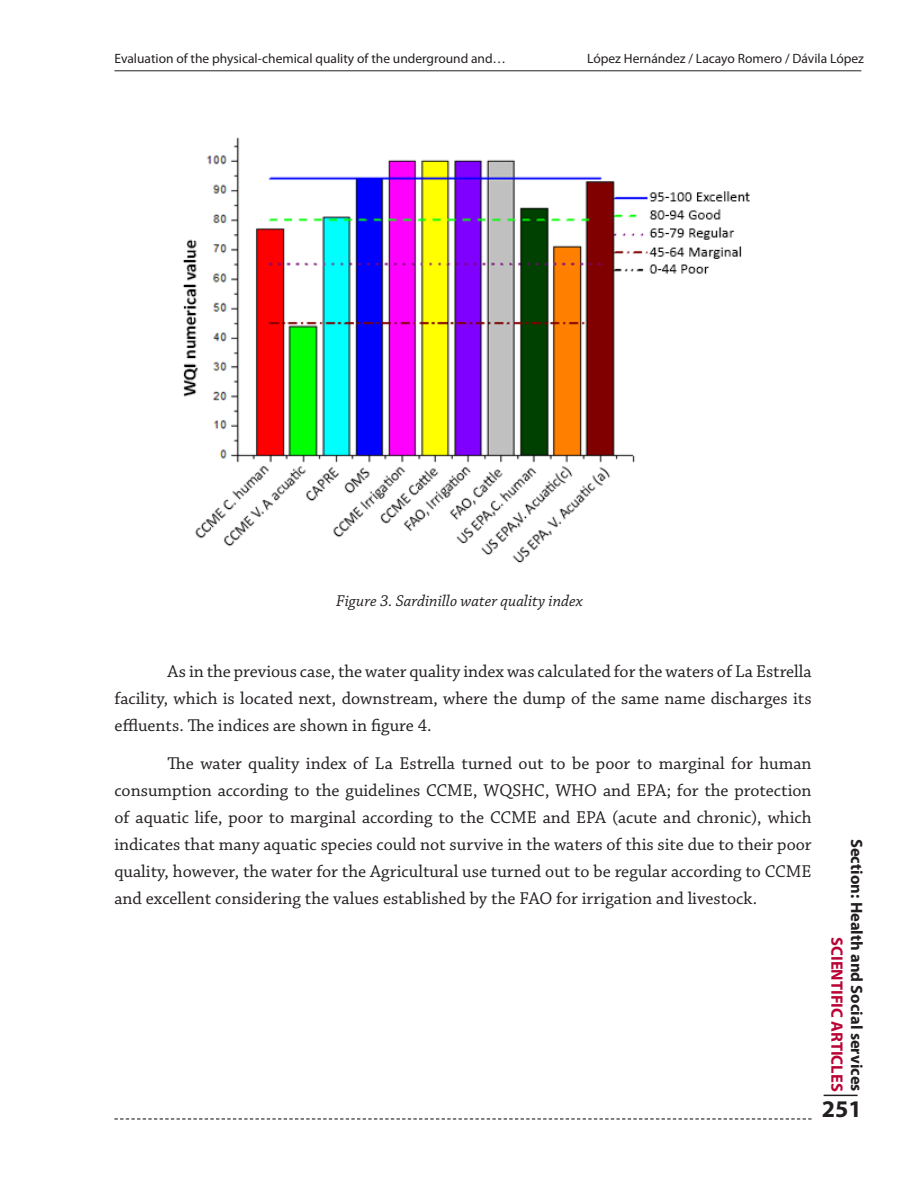
<style>
.page{position:relative;width:918px;height:1188px;background:#fff}
.page>*{position:absolute;margin:0;border:0;box-sizing:border-box;transform-origin:0 0}
.t1{font:700 24px "Myriad Pro";color:#231f20}
.t2{font:18px/27px "Chaparral Pro";color:#231f20;text-align:justify}
.t3{font:italic 16.5px "Chaparral Pro";color:#231f20}
.t4{font:700 16.5px "Myriad Pro";color:#231f20}
.t5{font:700 16.5px "Myriad Pro";color:#b90335}
.t6{font:13.5px "Myriad Pro";color:#231f20}
</style>
<div class="page">
<img style="left:183px;top:137px;width:567px;height:426px">
<hr style="left:114px;top:70px;width:747px;height:1px;background:#231f20">
<hr style="left:824px;top:1095px;width:34px;height:1px;background:#231f20">
<svg style="left:114px;top:1118px;width:698px;height:2px"></svg>
<p class="t6" style="left:114px;top:50px;width:393px">Evaluation of the physical-chemical quality of the underground and…</p>
<p class="t6" style="left:587px;top:50px;width:278px">López Hernández / Lacayo Romero / Dávila López</p>
<p class="t3" style="left:336px;top:591px;width:248px">Figure 3. Sardinillo water quality index</p>
<p class="t2" style="left:114px;top:659px;width:699px;text-indent:53px">As in the previous case, the water quality index was calculated for the waters of La Estrella facility, which is located next, downstream, where the dump of the same name discharges its effluents. The indices are shown in figure 4.</p>
<p class="t2" style="left:114px;top:750px;width:699px;text-indent:53px">The water quality index of La Estrella turned out to be poor to marginal for human consumption according to the guidelines CCME, WQSHC, WHO and EPA; for the protection of aquatic life, poor to marginal according to the CCME and EPA (acute and chronic), which indicates that many aquatic species could not survive in the waters of this site due to their poor quality, however, the water for the Agricultural use turned out to be regular according to CCME and excellent considering the values established by the FAO for irrigation and livestock.</p>
<p class="t4" style="left:868px;top:839px;width:254px;rotate:90deg">Section: Health and Social services</p>
<p class="t5" style="left:848px;top:937px;width:156px;rotate:90deg">SCIENTIFIC ARTICLES</p>
<h1 class="t1" style="left:822px;top:1093px;width:41px">251</h1>
</div>
